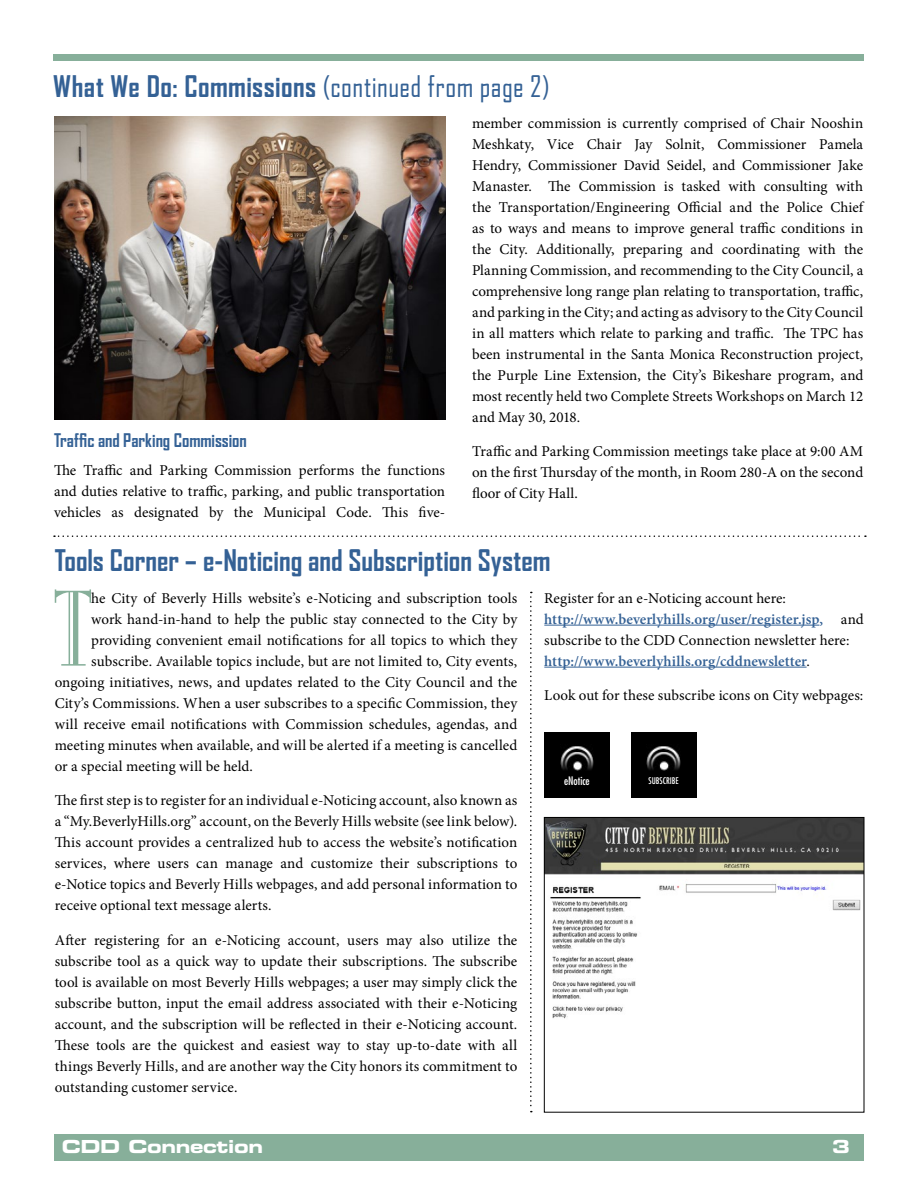
<style>
.page{position:relative;width:918px;height:1188px;background:#fff}
.page>*{position:absolute;margin:0;border:0;box-sizing:border-box;transform-origin:0 0}
.t1{font:94.8px "Mona Lisa Std Recut";color:#87af9a}
.t2{font:700 28.5px "Agency FB";color:#346195}
.t3{font:700 18px "Agency FB";letter-spacing:-.005em;color:#346195}
.t4{font:18px "Eurostile LT Std Bold Ex 2";letter-spacing:-.02em;color:#fff}
.t5{font:15px/21px "Minion Pro";color:#000;text-align:justify}
.t6{font:600 15px/21px "Minion Pro";letter-spacing:.005em;color:#346195}
.t7{font:condensed 11.4px "Futura Std";color:#fff}
.t8{font:condensed 9px "Futura Std";color:#fff}
.s1{font-weight:400}
.s2{font-weight:400;color:#000}
</style>
<div class="page">
<div style="left:54px;top:1134px;width:810px;height:26px;background:#87af9a"></div>
<div style="left:53px;top:54px;width:811px;height:7px;background:#87af9a"></div>
<svg style="left:54px;top:535px;width:812px;height:2px"></svg>
<svg style="left:530px;top:592px;width:2px;height:520px"></svg>
<hr style="left:544px;top:625px;width:275px;height:1px;background:#346195">
<hr style="left:544px;top:667px;width:263px;height:1px;background:#346195">
<div style="left:544px;top:732px;width:66px;height:65px;background:#000"></div>
<img style="left:560px;top:746px;width:34px;height:24px">
<div style="left:631px;top:732px;width:65px;height:65px;background:#000"></div>
<img style="left:647px;top:746px;width:33px;height:25px">
<img style="left:546px;top:819px;width:316px;height:200px">
<div style="left:544px;top:817px;width:320px;height:295px;border:1px solid #000"></div>
<img style="left:55px;top:117px;width:391px;height:302px">
<h2 class="t2" style="left:53px;top:68px;width:498px">What We Do: Commissions <span class="s1">(continued from page 2)</span></h2>
<p class="t3" style="left:54px;top:429px;width:194px">Traffic and Parking Commission</p>
<p class="t5" style="left:54px;top:460px;width:393px">The Traffic and Parking Commission performs the functions and duties relative to traffic, parking, and public transportation vehicles as designated by the Municipal Code. This five-</p>
<p class="t5" style="left:472px;top:113px;width:393px">member commission is currently comprised of Chair Nooshin Meshkaty, Vice Chair Jay Solnit, Commissioner Pamela Hendry, Commissioner David Seidel, and Commissioner Jake Manaster. The Commission is tasked with consulting with the Transportation/Engineering Official and the Police Chief as to ways and means to improve general traffic conditions in the City. Additionally, preparing and coordinating with the Planning Commission, and recommending to the City Council, a comprehensive long range plan relating to transportation, traffic, and parking in the City; and acting as advisory to the City Council in all matters which relate to parking and traffic. The TPC has been instrumental in the Santa Monica Reconstruction project, the Purple Line Extension, the City’s Bikeshare program, and most recently held two Complete Streets Workshops on March 12 and May 30, 2018.</p>
<p class="t5" style="left:472px;top:441px;width:393px">Traffic and Parking Commission meetings take place at 9:00 AM on the first Thursday of the month, in Room 280-A on the second floor of City Hall.</p>
<h2 class="t2" style="left:55px;top:543px;width:497px">Tools Corner – e-Noticing and Subscription System</h2>
<p class="t6" style="left:544px;top:587px;width:321px"><span class="s2">Register for an e-Noticing account here: </span>http://www.beverlyhills.org/user/register.jsp, <span class="s2">and subscribe to the CDD Connection newsletter here: </span>http://www.beverlyhills.org/cddnewsletter<span class="s2">.</span></p>
<p class="t5" style="left:544px;top:685px;width:321px">Look out for these subscribe icons on City webpages:</p>
<h1 class="t1" style="left:54px;top:573px;width:38px">T</h1>
<p class="t5" style="left:91px;top:587px;width:428px">he City of Beverly Hills website’s e-Noticing and subscription tools</p>
<p class="t5" style="left:91px;top:608px;width:428px">work hand-in-hand to help the public stay connected to the City by</p>
<p class="t5" style="left:91px;top:629px;width:428px">providing convenient email notifications for all topics to which they</p>
<p class="t5" style="left:91px;top:650px;width:428px">subscribe. Available topics include, but are not limited to, City events,</p>
<p class="t5" style="left:55px;top:671px;width:464px">ongoing initiatives, news, and updates related to the City Council and the</p>
<p class="t5" style="left:55px;top:692px;width:464px">City’s Commissions. When a user subscribes to a specific Commission, they</p>
<p class="t5" style="left:55px;top:713px;width:464px">will receive email notifications with Commission schedules, agendas, and</p>
<p class="t5" style="left:55px;top:734px;width:464px">meeting minutes when available, and will be alerted if a meeting is cancelled</p>
<p class="t5" style="left:55px;top:755px;width:200px">or a special meeting will be held.</p>
<p class="t5" style="left:55px;top:790px;width:464px">The first step is to register for an individual e-Noticing account, also known as a “My.BeverlyHills.org” account, on the Beverly Hills website (see link below).<br>This account provides a centralized hub to access the website’s notification services, where users can manage and customize their subscriptions to e-Notice topics and Beverly Hills webpages, and add personal information to receive optional text message alerts.</p>
<p class="t5" style="left:55px;top:929px;width:464px">After registering for an e-Noticing account, users may also utilize the subscribe tool as a quick way to update their subscriptions. The subscribe tool is available on most Beverly Hills webpages; a user may simply click the subscribe button, input the email address associated with their e-Noticing account, and the subscription will be reflected in their e-Noticing account.<br>These tools are the quickest and easiest way to stay up-to-date with all things Beverly Hills, and are another way the City honors its commitment to outstanding customer service.</p>
<p class="t7" style="left:564px;top:774px;width:27px">eNotice</p>
<p class="t8" style="left:649px;top:776px;width:32px">SUBSCRIBE</p>
<p class="t4" style="left:62px;top:1134px;width:203px">CDD Connection</p>
<p class="t4" style="left:832px;top:1134px;width:19px">3</p>
</div>
